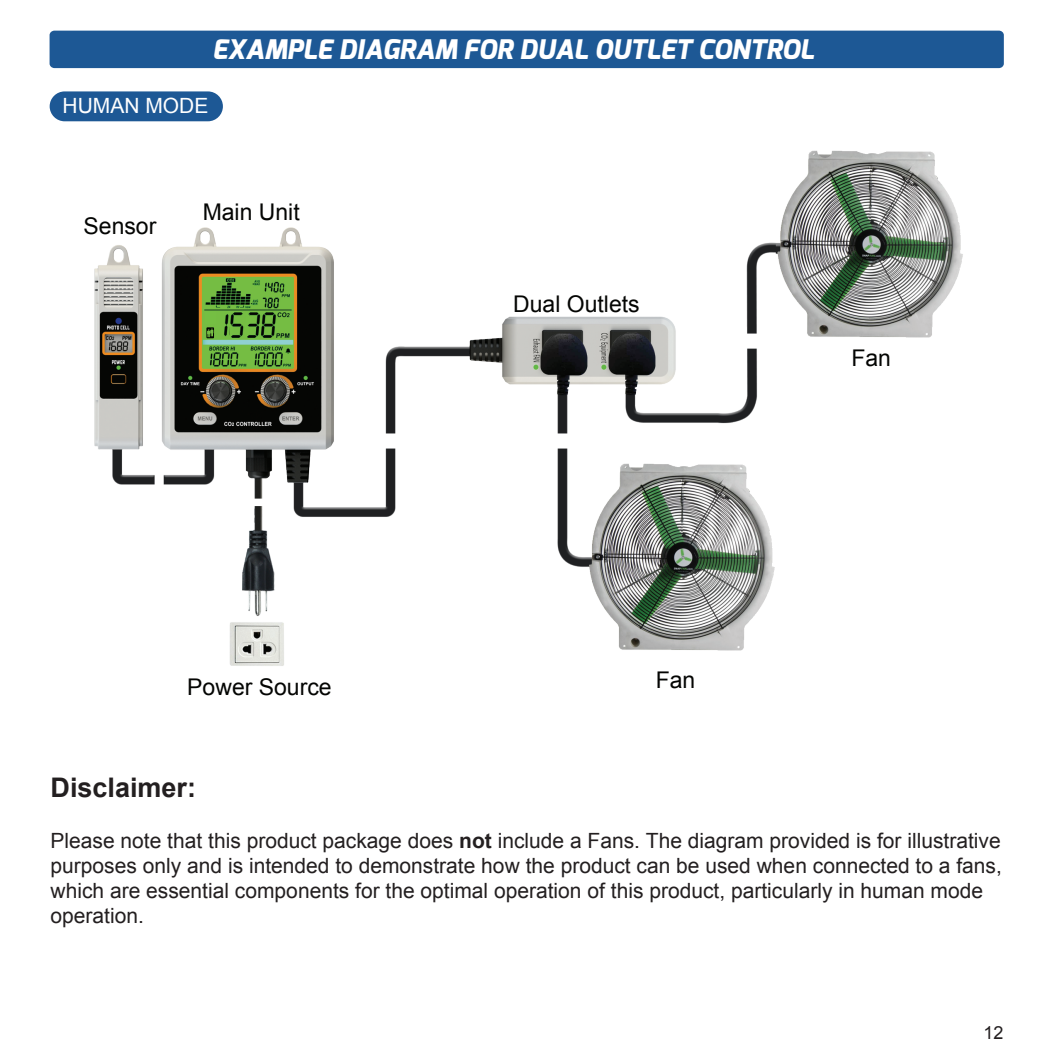
<style>
.page{position:relative;width:1063px;height:1063px;background:#fff}
.page>*{position:absolute;margin:0;border:0;box-sizing:border-box;transform-origin:0 0}
.t1{font:italic 800 27px "Exo";color:#fff}
.t2{font:700 27px "Arial";color:#231f20}
.t3{font:23.1px "Arial";color:#040503}
.t4{font:21px/25.2px "Arial";color:#231f20}
.t5{font:21px "Arial";color:#fff}
.t6{font:18px "Arial";color:#231f20}
.s1{font-weight:700}
</style>
<div class="page">
<div style="left:50px;top:31px;width:954px;height:37px;background:#1d5895;border-radius:5px"></div>
<div style="left:50px;top:91px;width:173px;height:30px;background:#1d5895;border-radius:15px"></div>
<img style="left:94px;top:227px;width:682px;height:439px">
<img style="left:776px;top:150px;width:187px;height:188px">
<svg style="left:206px;top:327px;width:8px;height:11px"></svg>
<div style="left:205px;top:312px;width:11px;height:12px;background:#75bf43"></div>
<svg style="left:229px;top:324px;width:5px;height:14px"></svg>
<svg style="left:244px;top:313px;width:7px;height:25px"></svg>
<p class="t1" style="left:212px;top:32px;width:603px">EXAMPLE DIAGRAM FOR DUAL OUTLET CONTROL</p>
<p class="t5" style="left:63px;top:92px;width:147px">HUMAN MODE</p>
<p class="t3" style="left:84px;top:211px;width:74px">Sensor</p>
<p class="t3" style="left:203px;top:196px;width:99px">Main Unit</p>
<p class="t3" style="left:187px;top:672px;width:146px">Power Source</p>
<p class="t3" style="left:513px;top:288px;width:128px">Dual Outlets</p>
<p class="t3" style="left:656px;top:664px;width:41px">Fan</p>
<p class="t3" style="left:851px;top:343px;width:41px">Fan</p>
<p class="t2" style="left:51px;top:770px;width:147px">Disclaimer:</p>
<p class="t4" style="left:51px;top:828px;width:953px">Please note that this product package does <span class="s1">not</span> include a Fans. The diagram provided is for illustrative purposes only and is intended to demonstrate how the product can be used when connected to a fans, which are essential components for the optimal operation of this product, particularly in human mode operation.</p>
<p class="t6" style="left:983px;top:1021px;width:22px">12</p>
</div>
